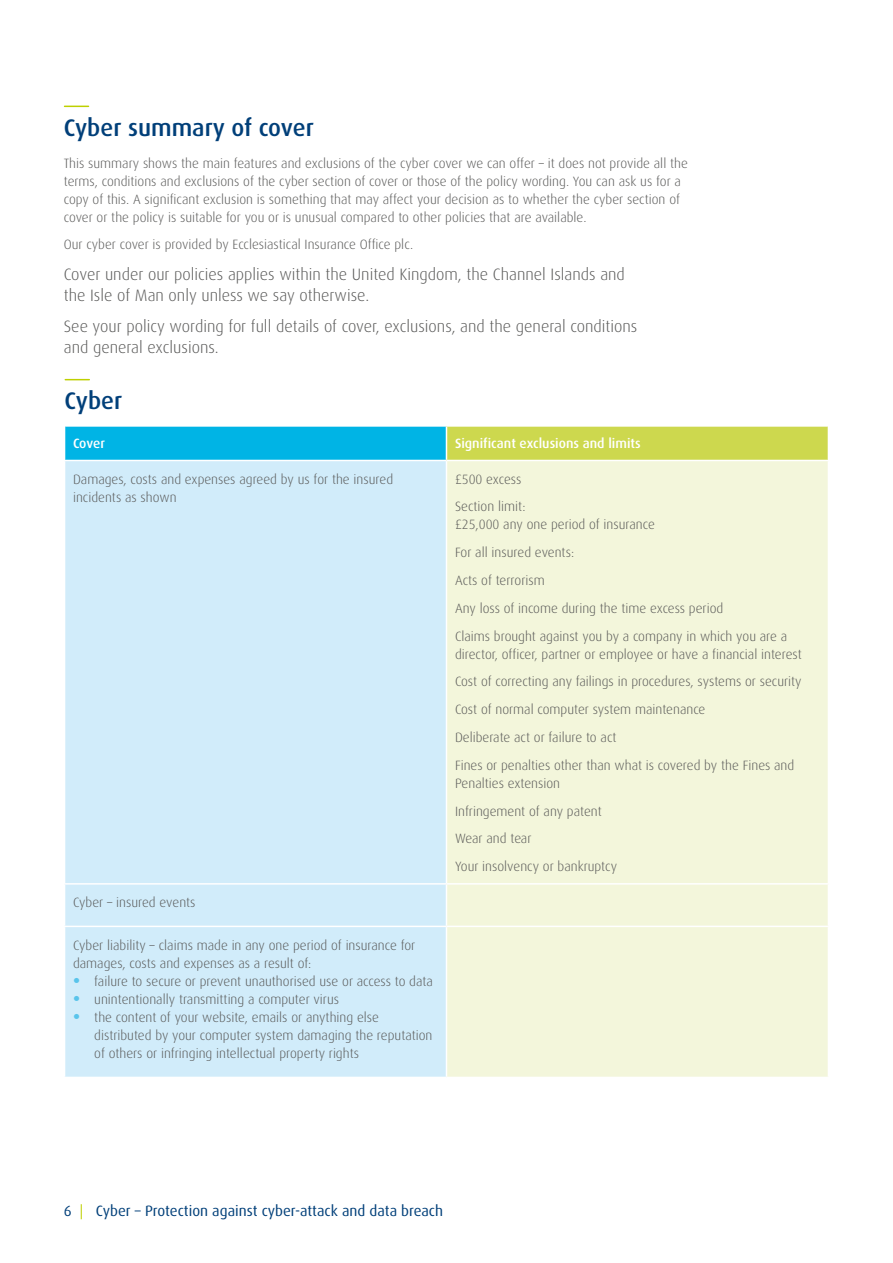
<style>
.page{position:relative;width:893px;height:1263px;background:#fff}
.page>*{position:absolute;margin:0;border:0;box-sizing:border-box;transform-origin:0 0}
.t1{font:500 24px "Dax";color:#003f79}
.t2{font:300 16.5px/21px "Dax";color:#575756}
.t3{font:15px "Dax";color:#003f79}
.t4{font:300 13.5px/27.8px "Dax";color:#575756}
.t5{font:500 13.5px "Dax";color:#fff}
.s1{font-weight:700;font-size:18px;color:#59c4eb}
.s2{color:#bed000}
</style>
<div class="page">
<div style="left:65px;top:426px;width:381px;height:34px;background:#00b4e5"></div>
<div style="left:446px;top:426px;width:382px;height:34px;background:#cdd84e"></div>
<div style="left:65px;top:461px;width:381px;height:616px;background:#d1ecfa"></div>
<div style="left:447px;top:461px;width:381px;height:616px;background:#f3f6db"></div>
<hr style="left:64px;top:425px;width:382px;height:2px;background:#fff">
<hr style="left:446px;top:425px;width:383px;height:2px;background:#fff">
<hr style="left:446px;top:427px;width:1px;height:33px;background:#fff">
<hr style="left:64px;top:883px;width:382px;height:1px;background:#fff">
<hr style="left:446px;top:883px;width:383px;height:1px;background:#fff">
<hr style="left:64px;top:926px;width:382px;height:1px;background:#fff">
<hr style="left:446px;top:926px;width:383px;height:1px;background:#fff">
<svg style="left:65px;top:379px;width:24px;height:1px"></svg>
<svg style="left:65px;top:106px;width:24px;height:1px"></svg>
<h1 class="t1" style="left:64px;top:114px;width:252px">Cyber summary of cover</h1>
<p class="t4" style="left:64px;top:154px;width:626px;line-height:18px">This summary shows the main features and exclusions of the cyber cover we can offer – it does not provide all the terms, conditions and exclusions of the cyber section of cover or those of the policy wording. You can ask us for a copy of this. A significant exclusion is something that may affect your decision as to whether the cyber section of cover or the policy is suitable for you or is unusual compared to other policies that are available.</p>
<p class="t4" style="left:64px;top:231px;width:351px">Our cyber cover is provided by Ecclesiastical Insurance Office plc.</p>
<p class="t2" style="left:64px;top:264px;width:563px">Cover under our policies applies within the United Kingdom, the Channel Islands and the Isle of Man only unless we say otherwise.</p>
<p class="t2" style="left:64px;top:316px;width:575px">See your policy wording for full details of cover, exclusions, and the general conditions and general exclusions.</p>
<h1 class="t1" style="left:65px;top:387px;width:59px">Cyber</h1>
<p class="t5" style="left:73px;top:436px;width:33px">Cover</p>
<p class="t5" style="left:455px;top:436px;width:187px">Significant exclusions and limits</p>
<p class="t4" style="left:73px;top:470px;width:322px;line-height:18px">Damages, costs and expenses agreed by us for the insured incidents as shown</p>
<p class="t4" style="left:455px;top:465px;width:72px">£500 excess<br>Section limit:</p>
<p class="t4" style="left:455px;top:511px;width:334px">£25,000 any one period of insurance<br>For all insured events:<br>Acts of terrorism<br>Any loss of income during the time excess period<br>Claims brought against you by a company in which you are a</p>
<p class="t4" style="left:455px;top:640px;width:348px">director, officer, partner or employee or have a financial interest Cost of correcting any failings in procedures, systems or security Cost of normal computer system maintenance<br>Deliberate act or failure to act<br>Fines or penalties other than what is covered by the Fines and</p>
<p class="t4" style="left:455px;top:769px;width:164px">Penalties extension<br>Infringement of any patent<br>Wear and tear<br>Your insolvency or bankruptcy</p>
<p class="t4" style="left:73px;top:889px;width:124px">Cyber – insured events</p>
<p class="t4" style="left:73px;top:936px;width:344px;line-height:18px">Cyber liability – claims made in any one period of insurance for damages, costs and expenses as a result of:</p>
<p class="t4" style="left:73px;top:967px;width:361px"><span class="s1">•</span> failure to secure or prevent unauthorised use or access to data</p>
<p class="t4" style="left:73px;top:985px;width:268px"><span class="s1">•</span> unintentionally transmitting a computer virus</p>
<p class="t4" style="left:94px;top:1008px;width:340px;line-height:18px;text-indent:-21px"><span class="s1">•</span> the content of your website, emails or anything else distributed by your computer system damaging the reputation of others or infringing intellectual property rights</p>
<p class="t3" style="left:64px;top:1202px;width:381px">6 <span class="s2">|</span> Cyber – Protection against cyber-attack and data breach</p>
</div>
